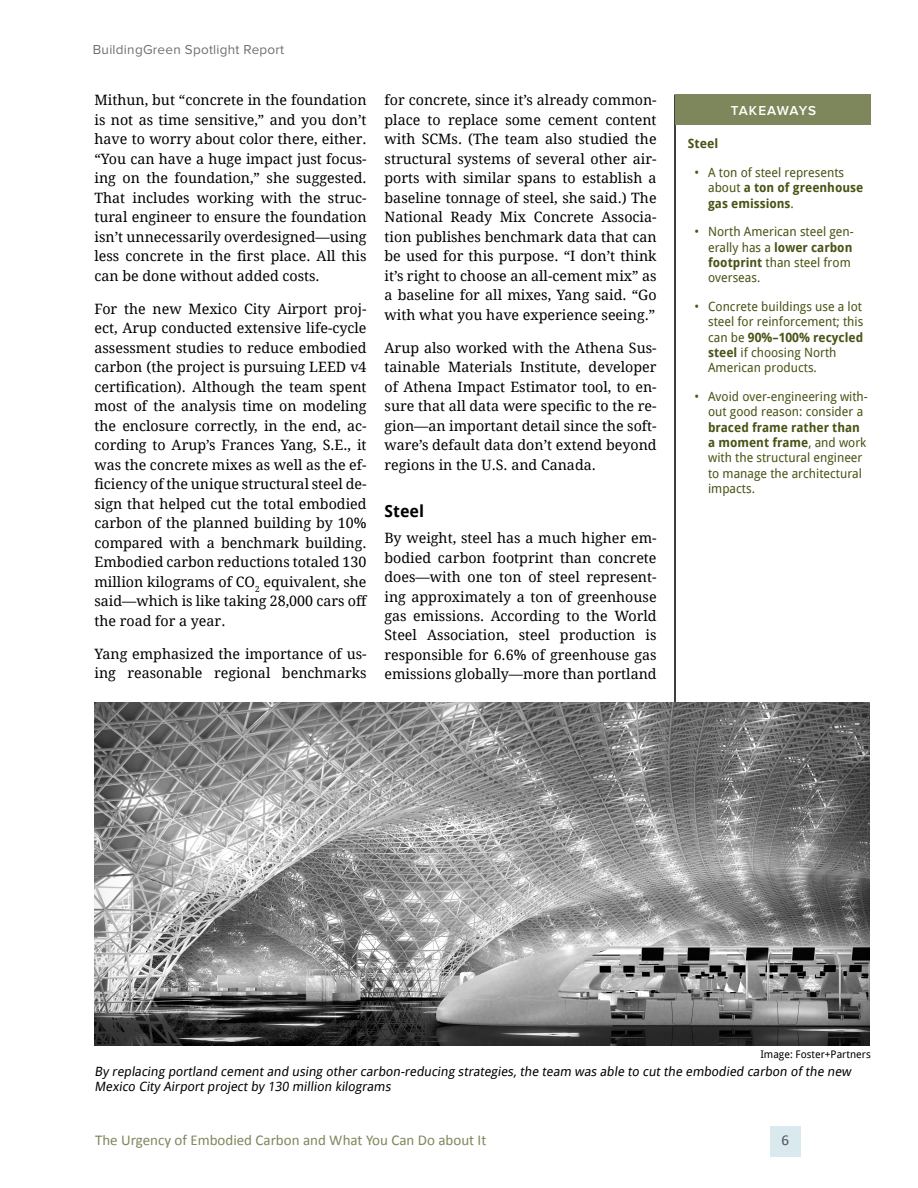
<style>
.page{position:relative;width:918px;height:1188px;background:#fff}
.page>*{position:absolute;margin:0;border:0;box-sizing:border-box;transform-origin:0 0}
.t1{font:700 16.5px "Droid Sans";color:#000}
.t2{font:15px "Calibri";color:#7e875b}
.t3{font:15px "Calibri";color:#4d4b5d}
.t4{font:14.25px/19.5px "Droid Serif";color:#000;text-align:justify}
.t5{font:13.5px "Proxima Nova";letter-spacing:.02em;color:#707070}
.t6{font:600 13.5px "Proxima Nova";letter-spacing:.05em;color:#fff}
.t7{font:12.75px/15.3px "Droid Sans";color:#475415}
.t8{font:12.75px/15.3px "Droid Sans";color:#000}
.t9{font:700 12.75px "Droid Sans";color:#475415}
.t10{font:10.5px "Droid Sans";color:#000}
.s1{font-weight:700}
</style>
<div class="page">
<hr style="left:674px;top:94px;width:2px;height:1000px;background:#000">
<div style="left:770px;top:1126px;width:30px;height:31px;background:#d9e9ee"></div>
<div style="left:676px;top:94px;width:195px;height:31px;background:#7e875b"></div>
<div style="left:648px;top:934px;width:45px;height:176px;background:linear-gradient(to right,#fff,#fff)"></div>
<div style="left:81px;top:1050px;width:790px;height:76px;background:#fff"></div>
<img style="left:94px;top:702px;width:776px;height:343px">
<p class="t5" style="left:93px;top:42px;width:193px">BuildingGreen Spotlight Report</p>
<p class="t4" style="left:94px;top:90px;width:274px">Mithun, but “concrete in the foundation is not as time sensitive,” and you don’t have to worry about color there, either. “You can have a huge impact just focus&shy;ing on the foundation,” she suggested.<br>That includes working with the struc&shy;tural engineer to ensure the foundation isn’t unnecessarily overdesigned—using less concrete in the first place. All this can be done without added costs.</p>
<p class="t4" style="left:94px;top:299px;width:274px">For the new Mexico City Airport proj&shy;ect, Arup conducted extensive life-cycle assessment studies to reduce embodied carbon (the project is pursuing LEED v4 certification). Although the team spent most of the analysis time on modeling the enclosure correctly, in the end, ac&shy;cording to Arup’s Frances Yang, S.E., it was the concrete mixes as well as the ef&shy;ficiency of the unique structural steel de&shy;sign that helped cut the total embodied carbon of the planned building by 10% compared with a benchmark building.<br>Embodied carbon reductions totaled 130 million kilograms of CO<sub>2</sub> equivalent, she said—which is like taking 28,000 cars off the road for a year.</p>
<p class="t4" style="left:95px;top:644px;width:274px">Yang emphasized the importance of us&shy;ing reasonable regional benchmarks</p>
<p class="t4" style="left:385px;top:90px;width:274px">for concrete, since it’s already common&shy;place to replace some cement content with SCMs. (The team also studied the structural systems of several other air&shy;ports with similar spans to establish a baseline tonnage of steel, she said.) The National Ready Mix Concrete Associa&shy;tion publishes benchmark data that can be used for this purpose. “I don’t think it’s right to choose an all-cement mix” as a baseline for all mixes, Yang said. “Go with what you have experience seeing.”</p>
<p class="t4" style="left:385px;top:338px;width:274px">Arup also worked with the Athena Sus&shy;tainable Materials Institute, developer of Athena Impact Estimator tool, to en&shy;sure that all data were specific to the re&shy;gion—an important detail since the soft&shy;ware’s default data don’t extend beyond regions in the U.S. and Canada.</p>
<p class="t1" style="left:385px;top:499px;width:41px">Steel</p>
<p class="t4" style="left:385px;top:528px;width:274px">By weight, steel has a much higher em&shy;bodied carbon footprint than concrete does—with one ton of steel represent&shy;ing approximately a ton of greenhouse gas emissions. According to the World Steel Association, steel production is responsible for 6.6% of greenhouse gas emissions globally—more than portland</p>
<p class="t6" style="left:731px;top:103px;width:87px">TAKEAWAYS</p>
<p class="t9" style="left:688px;top:135px;width:32px">Steel</p>
<p class="t7" style="left:708px;top:164px;width:157px;text-indent:-14px">• A ton of steel represents about <span class="s1">a ton of greenhouse gas emissions</span>.</p>
<p class="t7" style="left:708px;top:224px;width:147px;text-indent:-14px">• North American steel gen&shy;erally has a <span class="s1">lower carbon footprint</span> than steel from overseas.</p>
<p class="t7" style="left:708px;top:299px;width:157px;text-indent:-14px">• Concrete buildings use a lot steel for reinforcement; this can be <span class="s1">90%–100% recycled steel</span> if choosing North<br>American products.</p>
<p class="t7" style="left:708px;top:389px;width:161px;text-indent:-14px">• Avoid over-engineering with&shy;out good reason: consider a</p>
<p class="t7" style="left:708px;top:419px;width:160px"><span class="s1">braced frame rather than a moment frame</span>, and work with the structural engineer to manage the architectural impacts.</p>
<p class="t10" style="left:760px;top:1047px;width:112px">Image: Foster+Partners</p>
<p class="t8" style="left:94px;top:1063px;width:760px">By replacing portland cement and using other carbon-reducing strategies, the team was able to cut the embodied carbon of the new<br>Mexico City Airport project by 130 million kilograms</p>
<p class="t2" style="left:95px;top:1131px;width:393px">The Urgency of Embodied Carbon and What You Can Do about It</p>
<p class="t3" style="left:781px;top:1131px;width:9px">6</p>
</div>
